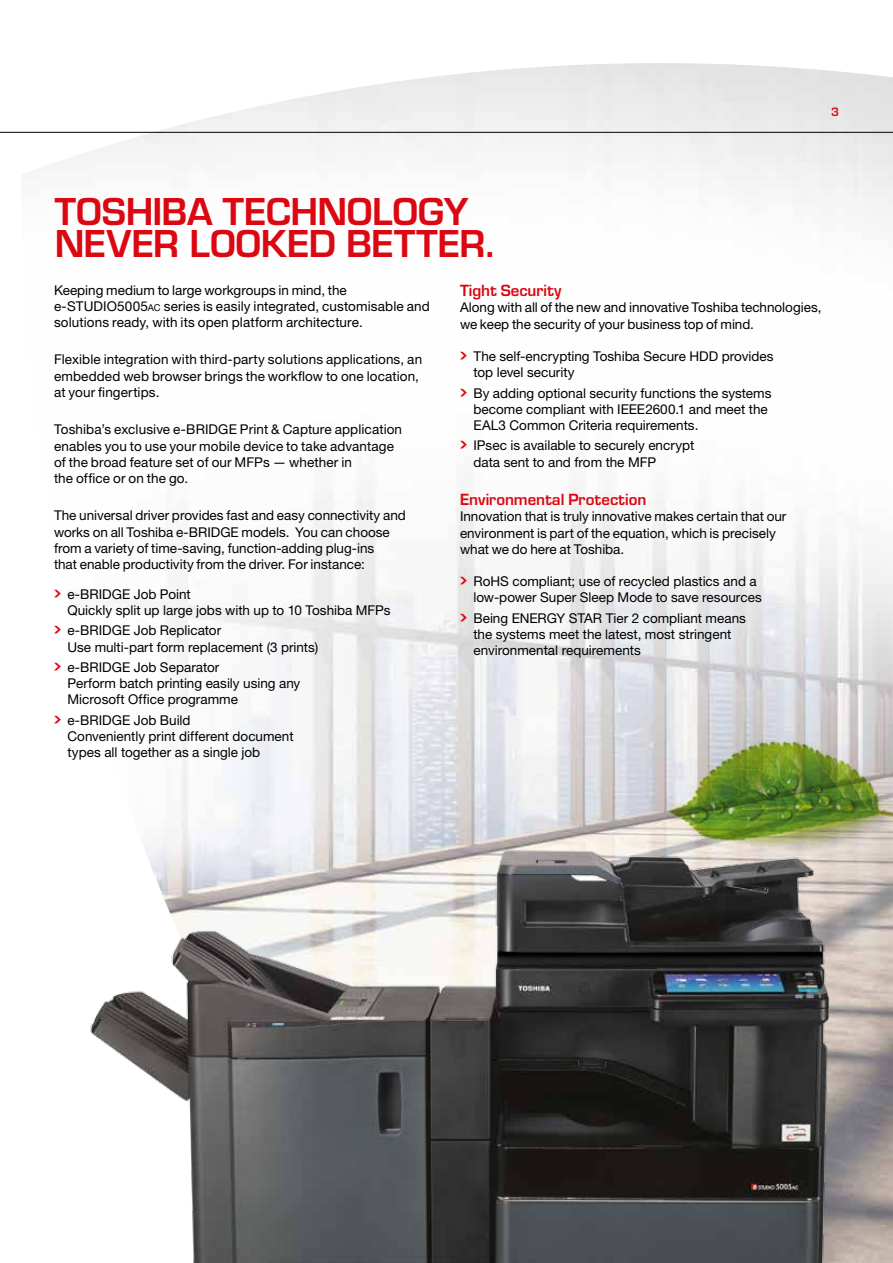
<style>
.page{position:relative;width:893px;height:1263px;background:#fff}
.page>*{position:absolute;margin:0;border:0;box-sizing:border-box;transform-origin:0 0}
.t1{font:600 36px/32.4px "Eurostile LT Std";letter-spacing:-.01em;color:#db0812}
.t2{font:600 15px "Eurostile LT Std";color:#db0812}
.t3{font:13.5px/16.2px "Helvetica Neue LT Std";color:#000}
.t4{font:600 11.25px "Eurostile LT Std";color:#e30613}
.s1{font-size:9.45px}
.s2{font-family:"Chevron";font-size:19.5px;color:#e30613}
</style>
<div class="page">
<img style="left:21px;top:63px;width:872px;height:1200px">
<hr style="left:0;top:132px;width:893px;height:1px;background:#000">
<img style="left:665px;top:691px;width:228px;height:198px">
<img style="left:135px;top:833px;width:737px;height:430px">
<img style="left:21px;top:595px;width:114px;height:668px">
<p class="t4" style="left:831px;top:104px;width:9px">3</p>
<h1 class="t1" style="left:55px;top:195px;width:444px">TOSHIBA TECHNOLOGY<br>NEVER LOOKED BETTER.</h1>
<p class="t3" style="left:54px;top:281px;width:377px">Keeping medium to large workgroups in mind, the e-STUDIO5005<span class="s1">ac</span> series is easily integrated, customisable and solutions ready, with its open platform architecture.</p>
<p class="t3" style="left:54px;top:351px;width:370px">Flexible integration with third-party solutions applications, an embedded web browser brings the workflow to one location, at your fingertips.</p>
<p class="t3" style="left:54px;top:421px;width:350px">Toshiba’s exclusive e-BRIDGE Print &amp; Capture application enables you to use your mobile device to take advantage of the broad feature set of our MFPs — whether in<br>the office or on the go.</p>
<p class="t3" style="left:54px;top:507px;width:353px">The universal driver provides fast and easy connectivity and works on all Toshiba e-BRIDGE models. You can choose from a variety of time-saving, function-adding plug-ins<br>that enable productivity from the driver. For instance:</p>
<p class="t3" style="left:68px;top:586px;width:325px;text-indent:-14px"><span class="s2">•</span> e-BRIDGE Job Point<br>Quickly split up large jobs with up to 10 Toshiba MFPs</p>
<p class="t3" style="left:68px;top:622px;width:252px;text-indent:-14px"><span class="s2">•</span> e-BRIDGE Job Replicator<br>Use multi-part form replacement (3 prints)</p>
<p class="t3" style="left:68px;top:659px;width:234px;text-indent:-14px"><span class="s2">•</span> e-BRIDGE Job Separator<br>Perform batch printing easily using any<br>Microsoft Office programme</p>
<p class="t3" style="left:68px;top:712px;width:228px;text-indent:-14px"><span class="s2">•</span> e-BRIDGE Job Build<br>Conveniently print different document types all together as a single job</p>
<p class="t2" style="left:460px;top:281px;width:103px">Tight Security</p>
<p class="t3" style="left:460px;top:299px;width:363px">Along with all of the new and innovative Toshiba technologies, we keep the security of your business top of mind.</p>
<p class="t3" style="left:473px;top:348px;width:301px;text-indent:-14px"><span class="s2">•</span> The self-encrypting Toshiba Secure HDD provides top level security</p>
<p class="t3" style="left:473px;top:385px;width:299px;text-indent:-14px"><span class="s2">•</span> By adding optional security functions the systems become compliant with IEEE2600.1 and meet the<br>EAL3 Common Criteria requirements.</p>
<p class="t3" style="left:473px;top:437px;width:222px;text-indent:-14px"><span class="s2">•</span> IPsec is available to securely encrypt data sent to and from the MFP</p>
<p class="t2" style="left:460px;top:490px;width:188px">Environmental Protection</p>
<p class="t3" style="left:460px;top:508px;width:328px">Innovation that is truly innovative makes certain that our environment is part of the equation, which is precisely what we do here at Toshiba.</p>
<p class="t3" style="left:473px;top:573px;width:290px;text-indent:-14px"><span class="s2">•</span> RoHS compliant; use of recycled plastics and a low-power Super Sleep Mode to save resources</p>
<p class="t3" style="left:473px;top:610px;width:274px;text-indent:-14px"><span class="s2">•</span> Being ENERGY STAR Tier 2 compliant means the systems meet the latest, most stringent environmental requirements</p>
</div>
